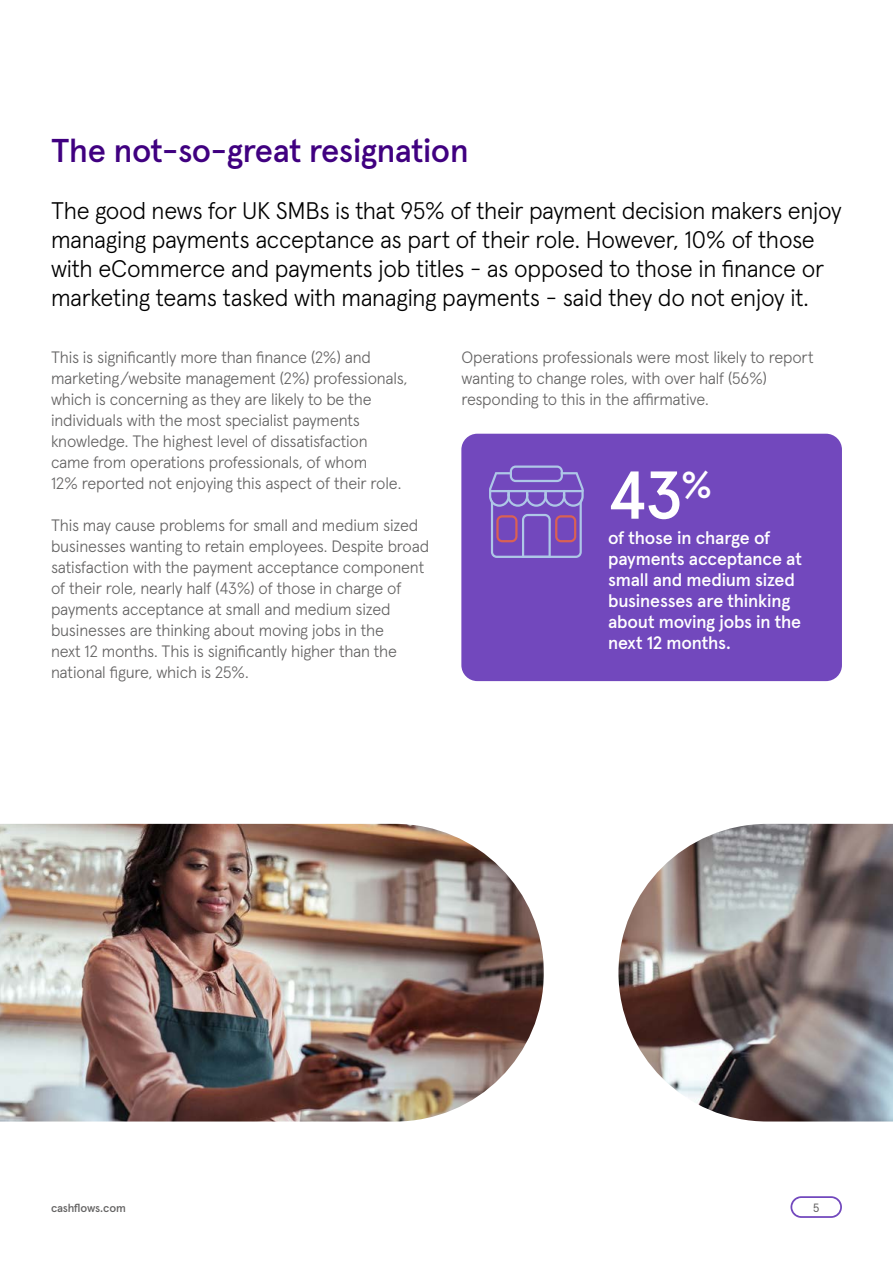
<style>
.page{position:relative;width:893px;height:1263px;background:#fff}
.page>*{position:absolute;margin:0;border:0;box-sizing:border-box;transform-origin:0 0}
.t1{font:500 67.5px "Apercu Pro";color:#fff}
.t2{font:500 33px "Apercu Pro";letter-spacing:-.01em;color:#400080}
.t3{font:300 24px/28.8px "Apercu Pro";letter-spacing:-.015em;color:#000}
.t4{font:500 18px/21px "Apercu Pro";letter-spacing:-.01em;color:#fff}
.t5{font:300 16.5px/21px "Apercu Pro";letter-spacing:-.01em;color:#646363}
.t6{font:12px "Apercu Pro";color:#646363}
.t7{font:500 11.7px "Apercu Pro";letter-spacing:-.015em;color:#646363}
</style>
<div class="page">
<svg style="left:790px;top:1196px;width:52px;height:22px"></svg>
<div style="left:461px;top:434px;width:381px;height:247px;background:#7248bd;border-radius:16px"></div>
<svg style="left:489px;top:465px;width:95px;height:93px"></svg>
<img style="left:618px;top:824px;width:275px;height:297px">
<img style="left:0;top:824px;width:544px;height:297px">
<h2 class="t2" style="left:51px;top:125px;width:419px">The not-so-great resignation</h2>
<p class="t3" style="left:51px;top:195px;width:792px">The good news for UK SMBs is that 95% of their payment decision makers enjoy managing payments acceptance as part of their role. However, 10% of those with eCommerce and payments job titles - as opposed to those in finance or marketing teams tasked with managing payments - said they do not enjoy it.</p>
<p class="t5" style="left:51px;top:345px;width:358px">This is significantly more than finance (2%) and marketing/website management (2%) professionals, which is concerning as they are likely to be the individuals with the most specialist payments knowledge. The highest level of dissatisfaction came from operations professionals, of whom<br>12% reported not enjoying this aspect of their role.</p>
<p class="t5" style="left:51px;top:513px;width:380px">This may cause problems for small and medium sized businesses wanting to retain employees. Despite broad satisfaction with the payment acceptance component of their role, nearly half (43%) of those in charge of payments acceptance at small and medium sized businesses are thinking about moving jobs in the<br>next 12 months. This is significantly higher than the national figure, which is 25%.</p>
<p class="t5" style="left:461px;top:345px;width:354px">Operations professionals were most likely to report wanting to change roles, with over half (56%) responding to this in the affirmative.</p>
<h1 class="t1" style="left:608px;top:443px;width:106px">43<sup>%</sup></h1>
<p class="t4" style="left:608px;top:526px;width:195px">of those in charge of payments acceptance at small and medium sized businesses are thinking about moving jobs in the next 12 months.</p>
<p class="t7" style="left:51px;top:1199px;width:76px">cashflows.com</p>
<p class="t6" style="left:813px;top:1198px;width:8px">5</p>
</div>
